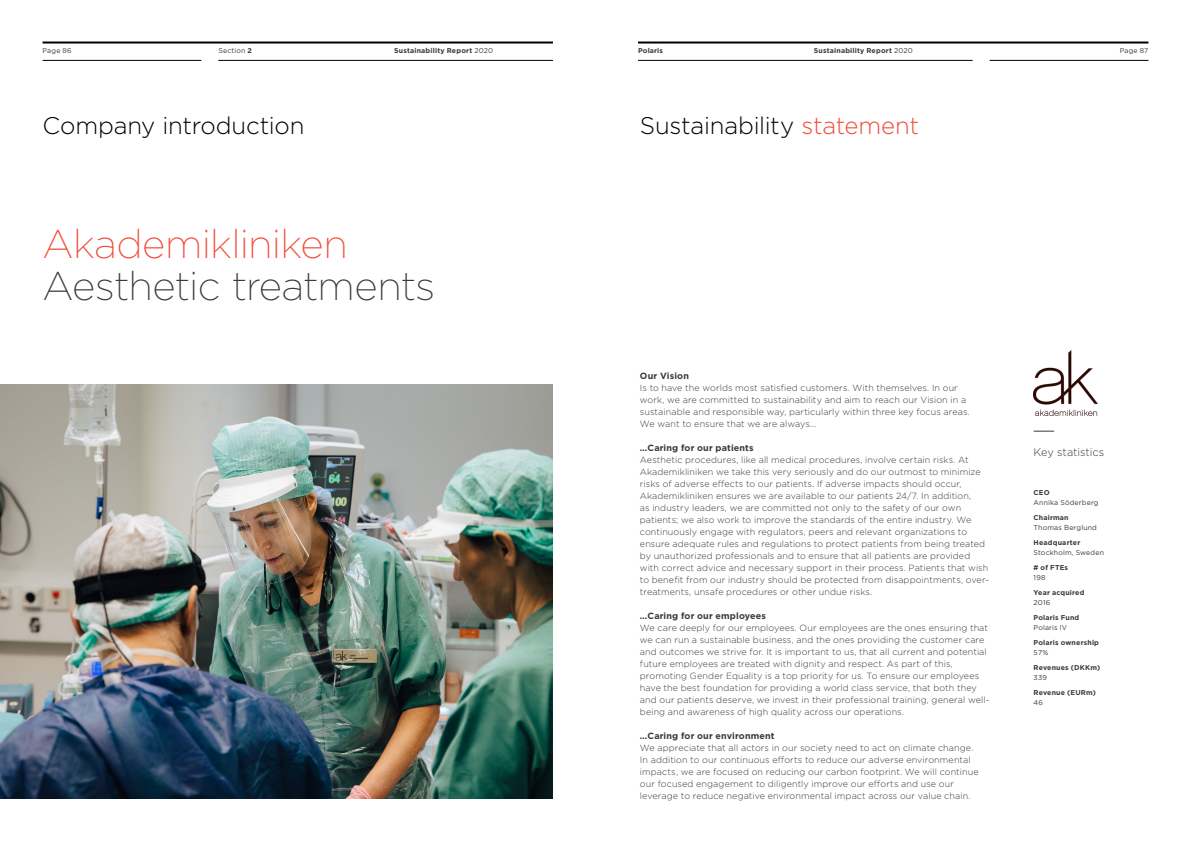
<style>
.page{position:relative;width:1191px;height:842px;background:#fff}
.page>*{position:absolute;margin:0;border:0;box-sizing:border-box;transform-origin:0 0}
.t1{font:200 40px "Gotham";letter-spacing:-.025em;color:#3d3935}
.t2{font:200 40px "Gotham";letter-spacing:-.02em;color:#f04c3a}
.t3{font:300 24px "Gotham";letter-spacing:-.01em;color:#000}
.t4{font:300 11px "Gotham";letter-spacing:-.01em;color:#3d3935}
.t5{font:300 9px/12px "Gotham";letter-spacing:.01em;color:#3d3935}
.t6{font:700 9px "Gotham";letter-spacing:.015em;color:#3d3935}
.t7{font:700 7px "Gotham";letter-spacing:.025em;color:#3d3935}
.t8{font:7px "Gotham";letter-spacing:.02em;color:#3d3935}
.s1{font-weight:700}
.s2{font-weight:400}
.s3{color:#f04c3a}
</style>
<div class="page">
<img style="left:1033px;top:350px;width:64px;height:66px">
<svg style="left:1033px;top:431px;width:21px;height:1px"></svg>
<img style="left:0;top:385px;width:553px;height:414px">
<hr style="left:43px;top:42px;width:510px;height:2px;background:#000">
<hr style="left:638px;top:42px;width:510px;height:2px;background:#000">
<hr style="left:638px;top:60px;width:334px;height:1px;background:#000">
<hr style="left:989px;top:60px;width:159px;height:1px;background:#000">
<hr style="left:43px;top:60px;width:158px;height:1px;background:#000">
<hr style="left:218px;top:60px;width:335px;height:1px;background:#000">
<p class="t8" style="left:43px;top:46px;width:31px">Page 86</p>
<p class="t8" style="left:218px;top:46px;width:35px">Section <span class="s1">2</span></p>
<p class="t7" style="left:394px;top:46px;width:100px">Sustainability Report <span class="s2">2020</span></p>
<p class="t7" style="left:638px;top:46px;width:27px">Polaris</p>
<p class="t7" style="left:814px;top:46px;width:100px">Sustainability Report <span class="s2">2020</span></p>
<p class="t8" style="left:1119px;top:46px;width:30px">Page 87</p>
<h2 class="t3" style="left:43px;top:110px;width:263px">Company introduction</h2>
<h2 class="t3" style="left:640px;top:110px;width:280px">Sustainability <span class="s3">statement</span></h2>
<h1 class="t2" style="left:43px;top:219px;width:307px">Akademikliniken</h1>
<h1 class="t1" style="left:43px;top:261px;width:394px">Aesthetic treatments</h1>
<p class="t6" style="left:640px;top:369px;width:51px">Our Vision</p>
<p class="t5" style="left:640px;top:381px;width:331px">Is to have the worlds most satisfied customers. With themselves. In our work, we are committed to sustainability and aim to reach our Vision in a sustainable and responsible way, particularly within three key focus areas.<br>We want to ensure that we are always…</p>
<p class="t6" style="left:640px;top:441px;width:115px">…Caring for our patients</p>
<p class="t5" style="left:640px;top:453px;width:351px">Aesthetic procedures, like all medical procedures, involve certain risks. At Akademikliniken we take this very seriously and do our outmost to minimize risks of adverse effects to our patients. If adverse impacts should occur, Akademikliniken ensures we are available to our patients 24/7. In addition,<br>as industry leaders, we are committed not only to the safety of our own patients; we also work to improve the standards of the entire industry. We continuously engage with regulators, peers and relevant organizations to ensure adequate rules and regulations to protect patients from being treated by unauthorized professionals and to ensure that all patients are provided with correct advice and necessary support in their process. Patients that wish to benefit from our industry should be protected from disappointments, over&shy;treatments, unsafe procedures or other undue risks.</p>
<p class="t6" style="left:640px;top:609px;width:128px">…Caring for our employees</p>
<p class="t5" style="left:640px;top:621px;width:351px">We care deeply for our employees. Our employees are the ones ensuring that we can run a sustainable business, and the ones providing the customer care and outcomes we strive for. It is important to us, that all current and potential future employees are treated with dignity and respect. As part of this, promoting Gender Equality is a top priority for us. To ensure our employees have the best foundation for providing a world class service, that both they and our patients deserve, we invest in their professional training, general well&shy;being and awareness of high quality across our operations.</p>
<p class="t6" style="left:640px;top:729px;width:136px">…Caring for our environment</p>
<p class="t5" style="left:640px;top:741px;width:340px">We appreciate that all actors in our society need to act on climate change.<br>In addition to our continuous efforts to reduce our adverse environmental impacts, we are focused on reducing our carbon footprint. We will continue our focused engagement to diligently improve our efforts and use our leverage to reduce negative environmental impact across our value chain.</p>
<p class="t4" style="left:1033px;top:445px;width:72px">Key statistics</p>
<p class="t7" style="left:1033px;top:488px;width:18px">CEO</p>
<p class="t8" style="left:1033px;top:498px;width:66px">Annika Söderberg</p>
<p class="t7" style="left:1033px;top:513px;width:37px">Chairman</p>
<p class="t8" style="left:1033px;top:523px;width:65px">Thomas Berglund</p>
<p class="t7" style="left:1033px;top:538px;width:48px">Headquarter</p>
<p class="t8" style="left:1033px;top:548px;width:72px">Stockholm, Sweden</p>
<p class="t7" style="left:1033px;top:563px;width:36px"># of FTEs</p>
<p class="t8" style="left:1033px;top:573px;width:13px">198</p>
<p class="t7" style="left:1033px;top:588px;width:52px">Year acquired</p>
<p class="t8" style="left:1033px;top:598px;width:18px">2016</p>
<p class="t7" style="left:1033px;top:613px;width:47px">Polaris Fund</p>
<p class="t8" style="left:1033px;top:623px;width:35px">Polaris IV</p>
<p class="t7" style="left:1033px;top:638px;width:67px">Polaris ownership</p>
<p class="t8" style="left:1033px;top:648px;width:16px">57%</p>
<p class="t7" style="left:1033px;top:663px;width:68px">Revenues (DKKm)</p>
<p class="t8" style="left:1033px;top:673px;width:15px">339</p>
<p class="t7" style="left:1033px;top:688px;width:64px">Revenue (EURm)</p>
<p class="t8" style="left:1033px;top:698px;width:11px">46</p>
</div>
